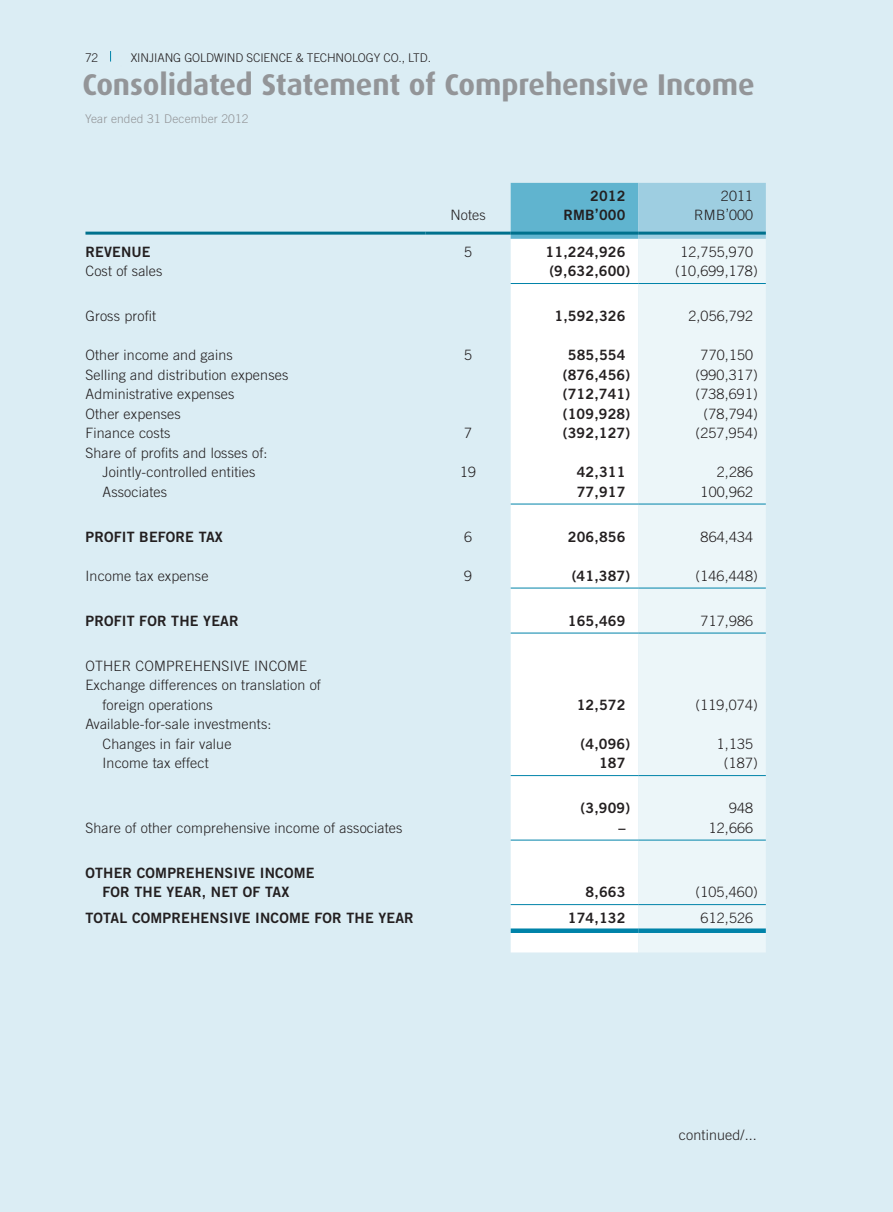
<style>
.page{position:relative;width:893px;height:1212px;background:#dbedf4}
.page>*{position:absolute;margin:0;border:0;box-sizing:border-box;transform-origin:0 0}
.t1{font:700 30px "Dax";letter-spacing:-.005em;color:#939598}
.Body_Text{font:300 14.25px/19.5px "Trade Gothic LT Std";letter-spacing:.01em;color:#231f20}
.Body_Text-2{font:14.25px/19.5px "Trade Gothic LT Std Bd 2";letter-spacing:.01em;color:#231f20;text-align:center}
.t2{font:300 12px "Trade Gothic LT Std";letter-spacing:-.01em;color:#231f20}
.Body_Text-3{font:300 12px "Trade Gothic LT Std";letter-spacing:.01em;color:#939598}
</style>
<div class="page">
<svg style="left:511px;top:183px;width:255px;height:56px;background:#7ec0d7"></svg>
<div style="left:511px;top:239px;width:127px;height:713px;background:#fff"></div>
<div style="left:638px;top:239px;width:128px;height:713px;background:#ecf6f9"></div>
<hr style="left:85px;top:232px;width:341px;height:3px;background:#00718d">
<hr style="left:426px;top:232px;width:85px;height:3px;background:#00718d">
<hr style="left:511px;top:232px;width:127px;height:3px;background:#00718d">
<hr style="left:638px;top:232px;width:128px;height:3px;background:#00718d">
<hr style="left:511px;top:283px;width:127px;height:1px;background:#0083a9">
<hr style="left:638px;top:283px;width:128px;height:1px;background:#0083a9">
<hr style="left:511px;top:504px;width:127px;height:1px;background:#0083a9">
<hr style="left:638px;top:504px;width:128px;height:1px;background:#0083a9">
<hr style="left:511px;top:588px;width:127px;height:1px;background:#0083a9">
<hr style="left:638px;top:588px;width:128px;height:1px;background:#0083a9">
<hr style="left:511px;top:633px;width:127px;height:1px;background:#0083a9">
<hr style="left:638px;top:633px;width:128px;height:1px;background:#0083a9">
<hr style="left:511px;top:775px;width:127px;height:1px;background:#0083a9">
<hr style="left:638px;top:775px;width:128px;height:1px;background:#0083a9">
<hr style="left:511px;top:840px;width:127px;height:1px;background:#0083a9">
<hr style="left:638px;top:840px;width:128px;height:1px;background:#0083a9">
<hr style="left:511px;top:904px;width:127px;height:1px;background:#0083a9">
<hr style="left:638px;top:904px;width:128px;height:1px;background:#0083a9">
<div style="left:511px;top:928px;width:127px;height:5px;background:#0083a9"></div>
<div style="left:638px;top:928px;width:128px;height:5px;background:#0083a9"></div>
<p class="t2" style="left:85px;top:50px;width:15px">72</p>
<p class="t2" style="left:131px;top:50px;width:302px">XINJIANG GOLDWIND SCIENCE &amp; TECHNOLOGY CO., LTD.</p>
<p class="t1" style="left:82px;top:67px;width:674px">Consolidated Statement of Comprehensive Income</p>
<p class="Body_Text-3" style="left:85px;top:111px;width:165px">Year ended 31 December 2012</p>
<p class="Body_Text-2" style="left:590px;top:185px;width:37px">2012</p>
<p class="Body_Text" style="left:721px;top:186px;width:34px">2011</p>
<p class="Body_Text" style="left:450px;top:205px;width:37px">Notes</p>
<p class="Body_Text-2" style="left:563px;top:205px;width:63px">RMB’000</p>
<p class="Body_Text" style="left:694px;top:205px;width:60px">RMB’000</p>
<p class="Body_Text-2" style="left:85px;top:241px;width:67px">REVENUE</p>
<p class="Body_Text" style="left:464px;top:242px;width:9px">5</p>
<p class="Body_Text-2" style="left:546px;top:241px;width:81px">11,224,926</p>
<p class="Body_Text" style="left:680px;top:242px;width:74px">12,755,970</p>
<p class="Body_Text" style="left:85px;top:261px;width:79px">Cost of sales</p>
<p class="Body_Text-2" style="left:549px;top:261px;width:82px">(9,632,600)</p>
<p class="Body_Text" style="left:675px;top:261px;width:84px">(10,699,178)</p>
<p class="Body_Text" style="left:85px;top:306px;width:72px">Gross profit</p>
<p class="Body_Text-2" style="left:554px;top:306px;width:73px">1,592,326</p>
<p class="Body_Text" style="left:688px;top:306px;width:66px">2,056,792</p>
<p class="Body_Text" style="left:85px;top:345px;width:149px">Other income and gains</p>
<p class="Body_Text" style="left:464px;top:345px;width:9px">5</p>
<p class="Body_Text-2" style="left:568px;top:345px;width:59px">585,554</p>
<p class="Body_Text" style="left:701px;top:345px;width:54px">770,150</p>
<p class="Body_Text" style="left:85px;top:365px;width:204px">Selling and distribution expenses</p>
<p class="Body_Text-2" style="left:563px;top:364px;width:69px">(876,456)</p>
<p class="Body_Text" style="left:696px;top:365px;width:64px">(990,317)</p>
<p class="Body_Text" style="left:85px;top:384px;width:151px">Administrative expenses</p>
<p class="Body_Text-2" style="left:563px;top:384px;width:69px">(712,741)</p>
<p class="Body_Text" style="left:696px;top:384px;width:64px">(738,691)</p>
<p class="Body_Text" style="left:85px;top:404px;width:97px">Other expenses</p>
<p class="Body_Text-2" style="left:563px;top:403px;width:69px">(109,928)</p>
<p class="Body_Text" style="left:704px;top:404px;width:56px">(78,794)</p>
<p class="Body_Text" style="left:85px;top:423px;width:87px">Finance costs</p>
<p class="Body_Text" style="left:464px;top:423px;width:9px">7</p>
<p class="Body_Text-2" style="left:563px;top:423px;width:69px">(392,127)</p>
<p class="Body_Text" style="left:696px;top:423px;width:64px">(257,954)</p>
<p class="Body_Text" style="left:85px;top:443px;width:184px">Share of profits and losses of:</p>
<p class="Body_Text" style="left:102px;top:462px;width:154px">Jointly-controlled entities</p>
<p class="Body_Text" style="left:460px;top:462px;width:18px">19</p>
<p class="Body_Text-2" style="left:577px;top:462px;width:50px">42,311</p>
<p class="Body_Text" style="left:717px;top:462px;width:38px">2,286</p>
<p class="Body_Text" style="left:102px;top:482px;width:66px">Associates</p>
<p class="Body_Text-2" style="left:577px;top:481px;width:50px">77,917</p>
<p class="Body_Text" style="left:701px;top:482px;width:54px">100,962</p>
<p class="Body_Text-2" style="left:85px;top:526px;width:139px">PROFIT BEFORE TAX</p>
<p class="Body_Text" style="left:464px;top:527px;width:9px">6</p>
<p class="Body_Text-2" style="left:568px;top:526px;width:59px">206,856</p>
<p class="Body_Text" style="left:701px;top:527px;width:54px">864,434</p>
<p class="Body_Text" style="left:85px;top:566px;width:125px">Income tax expense</p>
<p class="Body_Text" style="left:464px;top:566px;width:9px">9</p>
<p class="Body_Text-2" style="left:572px;top:565px;width:60px">(41,387)</p>
<p class="Body_Text" style="left:696px;top:566px;width:64px">(146,448)</p>
<p class="Body_Text-2" style="left:85px;top:610px;width:155px">PROFIT FOR THE YEAR</p>
<p class="Body_Text-2" style="left:568px;top:610px;width:59px">165,469</p>
<p class="Body_Text" style="left:701px;top:611px;width:54px">717,986</p>
<p class="Body_Text" style="left:85px;top:656px;width:223px">OTHER COMPREHENSIVE INCOME</p>
<p class="Body_Text" style="left:102px;top:675px;width:220px;text-indent:-17px">Exchange differences on translation of foreign operations</p>
<p class="Body_Text-2" style="left:577px;top:694px;width:50px">12,572</p>
<p class="Body_Text" style="left:696px;top:695px;width:64px">(119,074)</p>
<p class="Body_Text" style="left:85px;top:714px;width:187px">Available-for-sale investments:</p>
<p class="Body_Text" style="left:102px;top:734px;width:131px">Changes in fair value</p>
<p class="Body_Text-2" style="left:581px;top:733px;width:51px">(4,096)</p>
<p class="Body_Text" style="left:717px;top:734px;width:38px">1,135</p>
<p class="Body_Text" style="left:102px;top:753px;width:108px">Income tax effect</p>
<p class="Body_Text-2" style="left:599px;top:753px;width:28px">187</p>
<p class="Body_Text" style="left:724px;top:753px;width:35px">(187)</p>
<p class="Body_Text-2" style="left:581px;top:798px;width:51px">(3,909)</p>
<p class="Body_Text" style="left:729px;top:798px;width:26px">948</p>
<p class="Body_Text" style="left:85px;top:818px;width:319px">Share of other comprehensive income of associates</p>
<p class="Body_Text-2" style="left:618px;top:817px;width:9px">–</p>
<p class="Body_Text" style="left:709px;top:818px;width:46px">12,666</p>
<p class="Body_Text-2" style="left:85px;top:862px;width:231px">OTHER COMPREHENSIVE INCOME<br>FOR THE YEAR, NET OF TAX</p>
<p class="Body_Text-2" style="left:586px;top:882px;width:41px">8,663</p>
<p class="Body_Text" style="left:696px;top:882px;width:64px">(105,460)</p>
<p class="Body_Text-2" style="left:85px;top:907px;width:330px">TOTAL COMPREHENSIVE INCOME FOR THE YEAR</p>
<p class="Body_Text-2" style="left:568px;top:907px;width:59px">174,132</p>
<p class="Body_Text" style="left:701px;top:908px;width:54px">612,526</p>
<p class="Body_Text" style="left:679px;top:1124px;width:79px">continued/...</p>
</div>
